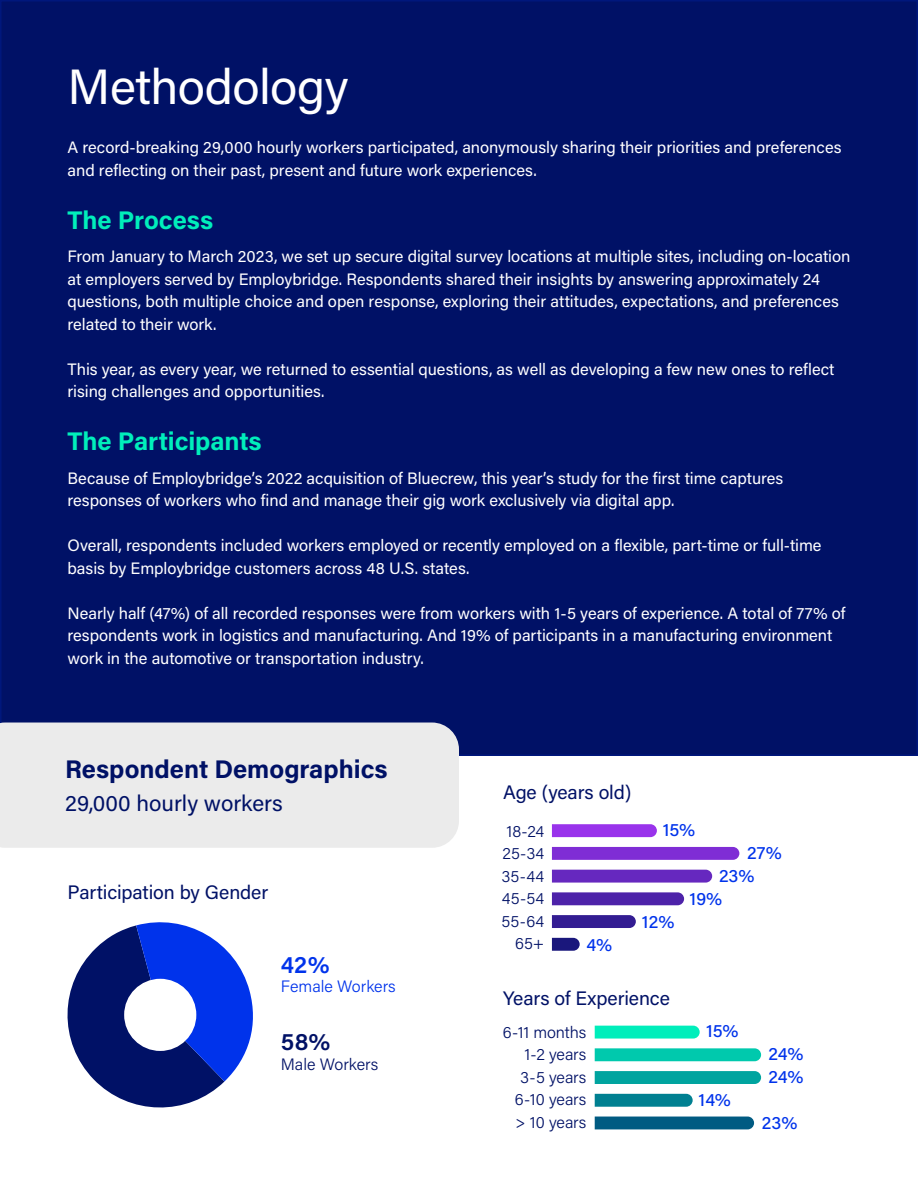
<style>
.page{position:relative;width:918px;height:1188px;background:#fff}
.page>*{position:absolute;margin:0;border:0;box-sizing:border-box;transform-origin:0 0}
.Headline{font:49.5px "Acumin Pro";letter-spacing:-.01em;color:#fff}
.Subhead{font:700 25.5px "Acumin Pro";letter-spacing:-.005em;color:#0eb}
.t1{font:700 25.5px "Acumin Pro";color:#016}
.t2{font:600 24px "Acumin Pro";color:#0033eb}
.t3{font:600 24px "Acumin Pro";color:#016}
.t4{font:22.5px "Acumin Pro";color:#016}
.Bodycopy_headers{font:19.5px "Acumin Pro";letter-spacing:-.005em;color:#016}
.t5{font:500 18px "Acumin Pro";color:#0033eb}
.Body_copy{font:16.5px/22.5px "Acumin Pro";color:#fff}
.Body_copy-2{font:300 16.5px "Acumin Pro";color:#016}
.t6{font:300 16.5px "Acumin Pro";color:#0033eb}
</style>
<div class="page">
<svg style="left:67px;top:922px;width:186px;height:186px"></svg>
<div style="left:124px;top:979px;width:72px;height:72px;background:#fff;border-radius:50%"></div>
<div style="left:1px;top:1px;width:916px;height:754px;background:#016"></div>
<div style="left:0;top:723px;width:459px;height:125px;background:#ebebeb"></div>
<svg style="left:552px;top:824px;width:105px;height:13px"></svg>
<svg style="left:552px;top:847px;width:187px;height:13px;background:#8130d5"></svg>
<svg style="left:552px;top:870px;width:160px;height:13px;background:#6c30c1"></svg>
<svg style="left:552px;top:892px;width:132px;height:13px;background:#532aac"></svg>
<svg style="left:552px;top:915px;width:84px;height:13px"></svg>
<svg style="left:552px;top:938px;width:28px;height:13px"></svg>
<svg style="left:595px;top:1026px;width:105px;height:13px"></svg>
<svg style="left:595px;top:1048px;width:166px;height:13px;background:#08caaf"></svg>
<svg style="left:595px;top:1071px;width:166px;height:13px;background:#03a5a0"></svg>
<svg style="left:595px;top:1094px;width:98px;height:13px"></svg>
<div style="left:595px;top:1117px;width:159px;height:12px;background:#005b82"></div>
<p class="Headline" style="left:68px;top:52px;width:283px">Methodology</p>
<p class="Body_copy" style="left:68px;top:136px;width:776px">A record-breaking 29,000 hourly workers participated, anonymously sharing their priorities and preferences and reflecting on their past, present and future work experiences.</p>
<p class="Subhead" style="left:68px;top:202px;width:147px">The Process</p>
<p class="Body_copy" style="left:68px;top:245px;width:785px">From January to March 2023, we set up secure digital survey locations at multiple sites, including on-location at employers served by Employbridge. Respondents shared their insights by answering approximately 24 questions, both multiple choice and open response, exploring their attitudes, expectations, and preferences related to their work.</p>
<p class="Body_copy" style="left:68px;top:357px;width:769px">This year, as every year, we returned to essential questions, as well as developing a few new ones to reflect rising challenges and opportunities.</p>
<p class="Subhead" style="left:68px;top:424px;width:196px">The Participants</p>
<p class="Body_copy" style="left:68px;top:466px;width:717px">Because of Employbridge’s 2022 acquisition of Bluecrew, this year’s study for the first time captures responses of workers who find and manage their gig work exclusively via digital app.</p>
<p class="Body_copy" style="left:68px;top:533px;width:756px">Overall, respondents included workers employed or recently employed on a flexible, part-time or full-time basis by Employbridge customers across 48 U.S. states.</p>
<p class="Body_copy" style="left:68px;top:601px;width:779px">Nearly half (47%) of all recorded responses were from workers with 1-5 years of experience. A total of 77% of respondents work in logistics and manufacturing. And 19% of participants in a manufacturing environment work in the automotive or transportation industry.</p>
<p class="t1" style="left:65px;top:751px;width:324px">Respondent Demographics</p>
<p class="t4" style="left:65px;top:788px;width:219px">29,000 hourly workers</p>
<p class="Bodycopy_headers" style="left:68px;top:878px;width:202px">Participation by Gender</p>
<p class="t2" style="left:281px;top:947px;width:50px">42%</p>
<p class="t6" style="left:281px;top:975px;width:116px">Female Workers</p>
<p class="t3" style="left:281px;top:1025px;width:51px">58%</p>
<p class="Body_copy-2" style="left:281px;top:1053px;width:99px">Male Workers</p>
<p class="Bodycopy_headers" style="left:503px;top:779px;width:130px">Age (years old)</p>
<p class="Body_copy-2" style="left:507px;top:820px;width:39px">18-24</p>
<p class="Body_copy-2" style="left:503px;top:842px;width:43px">25-34</p>
<p class="Body_copy-2" style="left:502px;top:865px;width:44px">35-44</p>
<p class="Body_copy-2" style="left:502px;top:887px;width:44px">45-54</p>
<p class="Body_copy-2" style="left:502px;top:910px;width:44px">55-64</p>
<p class="Body_copy-2" style="left:515px;top:932px;width:31px">65+</p>
<p class="t5" style="left:663px;top:818px;width:34px">15%</p>
<p class="t5" style="left:747px;top:840px;width:36px">27%</p>
<p class="t5" style="left:719px;top:863px;width:37px">23%</p>
<p class="t5" style="left:690px;top:886px;width:34px">19%</p>
<p class="t5" style="left:642px;top:909px;width:34px">12%</p>
<p class="t5" style="left:586px;top:932px;width:27px">4%</p>
<p class="Bodycopy_headers" style="left:503px;top:984px;width:168px">Years of Experience</p>
<p class="Body_copy-2" style="left:503px;top:1021px;width:85px">6-11 months</p>
<p class="Body_copy-2" style="left:525px;top:1043px;width:63px">1-2 years</p>
<p class="Body_copy-2" style="left:520px;top:1066px;width:68px">3-5 years</p>
<p class="Body_copy-2" style="left:515px;top:1088px;width:73px">6-10 years</p>
<p class="Body_copy-2" style="left:516px;top:1111px;width:72px">&gt; 10 years</p>
<p class="t5" style="left:706px;top:1019px;width:34px">15%</p>
<p class="t5" style="left:769px;top:1041px;width:36px">24%</p>
<p class="t5" style="left:769px;top:1064px;width:36px">24%</p>
<p class="t5" style="left:699px;top:1087px;width:34px">14%</p>
<p class="t5" style="left:762px;top:1110px;width:37px">23%</p>
</div>
